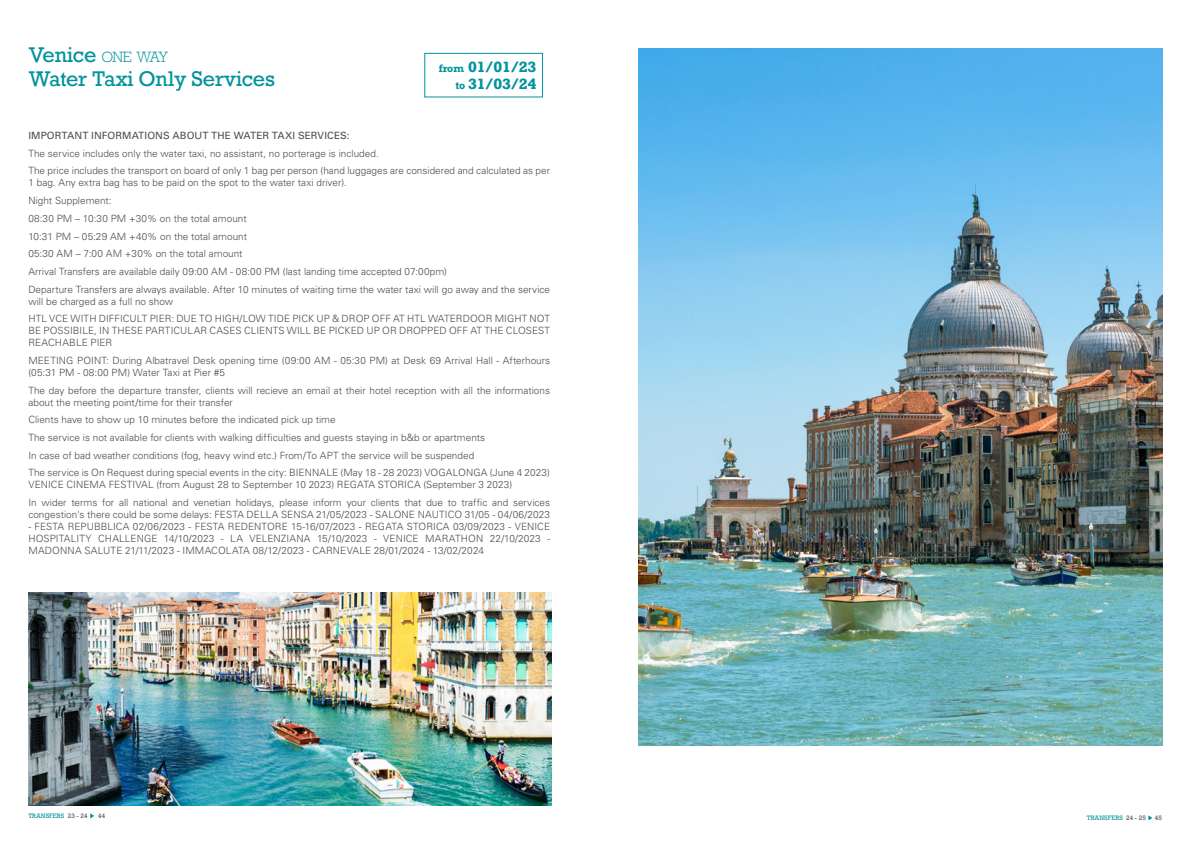
<style>
.page{position:relative;width:1191px;height:842px;background:#fff}
.page>*{position:absolute;margin:0;border:0;box-sizing:border-box;transform-origin:0 0}
.t1{font:20px "Rockwell Nova";letter-spacing:-.01em;color:#03939c}
.t2{font:700 14px "Rockwell Nova";color:#03939c}
.Body_Copy{font:300 10px/12px "Univers LT Std";color:#4b4c4d}
.Body_Copy-2{font:10px "Univers LT Std";letter-spacing:.01em;color:#4b4c4d}
.t3{font:6px "Rockwell Nova";color:#03939c}
.t4{font:6px "Rockwell Nova";color:#4b4c4d}
.s1{font-weight:300;font-size:14px}
.s2{font-size:10px}
.s3{color:#4b4c4d}
</style>
<div class="page">
<img style="left:28px;top:592px;width:523px;height:213px">
<img style="left:638px;top:48px;width:524px;height:698px">
<svg style="left:90px;top:813px;width:4px;height:5px"></svg>
<svg style="left:1148px;top:815px;width:4px;height:5px"></svg>
<div style="left:424px;top:53px;width:119px;height:44px;border:1px solid #03939c"></div>
<p class="t1" style="left:29px;top:42px;width:141px">Venice <span class="s1">ONE WAY</span></p>
<p class="t1" style="left:29px;top:66px;width:248px">Water Taxi Only Services</p>
<p class="t2" style="left:439px;top:58px;width:99px"><span class="s2">from</span> 01/01/23</p>
<p class="t2" style="left:455px;top:75px;width:82px"><span class="s2">to</span> 31/03/24</p>
<p class="Body_Copy-2" style="left:28px;top:130px;width:322px">IMPORTANT INFORMATIONS ABOUT THE WATER TAXI SERVICES:</p>
<p class="Body_Copy" style="left:28px;top:147px;width:352px">The service includes only the water taxi, no assistant, no porterage is included.</p>
<p class="Body_Copy" style="left:28px;top:165px;width:523px">The price includes the transport on board of only 1 bag per person (hand luggages are considered and calculated as per<br>1 bag. Any extra bag has to be paid on the spot to the water taxi driver).</p>
<p class="Body_Copy" style="left:28px;top:195px;width:85px">Night Supplement:</p>
<p class="Body_Copy" style="left:28px;top:212px;width:220px">08:30 PM – 10:30 PM +30% on the total amount</p>
<p class="Body_Copy" style="left:28px;top:230px;width:220px">10:31 PM – 05:29 AM +40% on the total amount</p>
<p class="Body_Copy" style="left:28px;top:248px;width:216px">05:30 AM – 7:00 AM +30% on the total amount</p>
<p class="Body_Copy" style="left:28px;top:265px;width:420px">Arrival Transfers are available daily 09:00 AM - 08:00 PM (last landing time accepted 07:00pm)</p>
<p class="Body_Copy" style="left:28px;top:283px;width:523px">Departure Transfers are always available. After 10 minutes of waiting time the water taxi will go away and the service will be charged as a full no show</p>
<p class="Body_Copy" style="left:28px;top:313px;width:523px;text-align:justify">HTL VCE WITH DIFFICULT PIER: DUE TO HIGH/LOW TIDE PICK UP &amp; DROP OFF AT HTL WATERDOOR MIGHT NOT BE POSSIBILE, IN THESE PARTICULAR CASES CLIENTS WILL BE PICKED UP OR DROPPED OFF AT THE CLOSEST REACHABLE PIER</p>
<p class="Body_Copy" style="left:28px;top:354px;width:523px">MEETING POINT: During Albatravel Desk opening time (09:00 AM - 05:30 PM) at Desk 69 Arrival Hall - Afterhours (05:31 PM - 08:00 PM) Water Taxi at Pier #5</p>
<p class="Body_Copy" style="left:28px;top:384px;width:523px">The day before the departure transfer, clients will recieve an email at their hotel reception with all the informations about the meeting point/time for their transfer</p>
<p class="Body_Copy" style="left:28px;top:414px;width:309px">Clients have to show up 10 minutes before the indicated pick up time</p>
<p class="Body_Copy" style="left:28px;top:431px;width:458px">The service is not available for clients with walking difficulties and guests staying in b&amp;b or apartments</p>
<p class="Body_Copy" style="left:28px;top:449px;width:447px">In case of bad weather conditions (fog, heavy wind etc.) From/To APT the service will be suspended</p>
<p class="Body_Copy" style="left:28px;top:467px;width:523px">The service is On Request during special events in the city: BIENNALE (May 18 - 28 2023) VOGALONGA (June 4 2023)<br>VENICE CINEMA FESTIVAL (from August 28 to September 10 2023) REGATA STORICA (September 3 2023)</p>
<p class="Body_Copy" style="left:28px;top:496px;width:523px">In wider terms for all national and venetian holidays, please inform your clients that due to traffic and services congestion's there could be some delays: FESTA DELLA SENSA 21/05/2023 - SALONE NAUTICO 31/05 - 04/06/2023</p>
<p class="Body_Copy" style="left:28px;top:520px;width:523px;text-align:justify">- FESTA REPUBBLICA 02/06/2023 - FESTA REDENTORE 15-16/07/2023 - REGATA STORICA 03/09/2023 - VENICE HOSPITALITY CHALLENGE 14/10/2023 - LA VELENZIANA 15/10/2023 - VENICE MARATHON 22/10/2023 - MADONNA SALUTE 21/11/2023 - IMMACOLATA 08/12/2023 - CARNEVALE 28/01/2024 - 13/02/2024</p>
<p class="t3" style="left:28px;top:812px;width:61px">TRANSFERS <span class="s3">23 - 24</span></p>
<p class="t4" style="left:98px;top:812px;width:9px">44</p>
<p class="t3" style="left:1086px;top:814px;width:61px">TRANSFERS <span class="s3">24 - 25</span></p>
<p class="t4" style="left:1154px;top:814px;width:9px">45</p>
</div>
